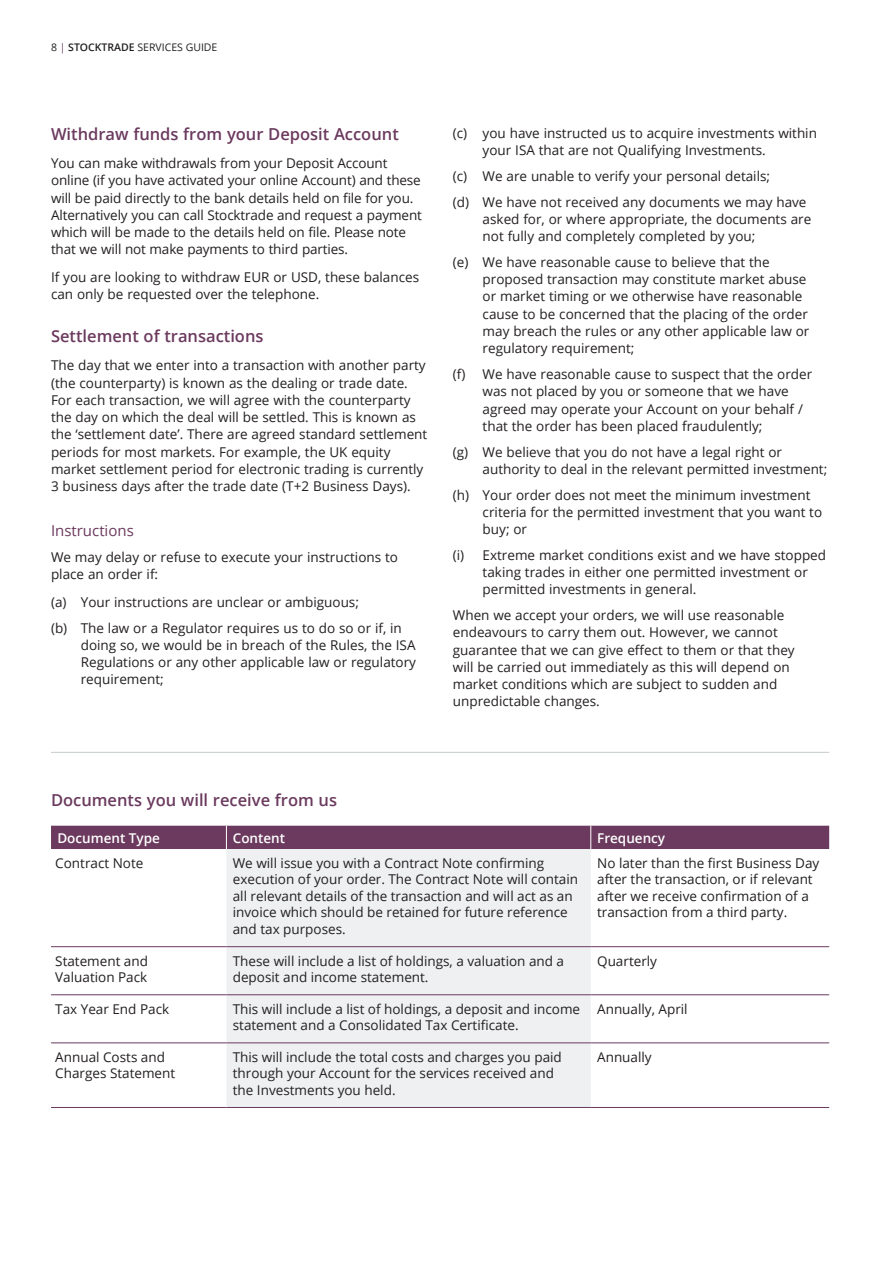
<style>
.page{position:relative;width:893px;height:1263px;background:#fff}
.page>*{position:absolute;margin:0;border:0;box-sizing:border-box;transform-origin:0 0}
.t1{font:600 16.5px "Open Sans";color:#6b3a5e}
.t2{font:15px "Open Sans";color:#6b3a5e}
.t3{font:13.5px/17.2px "Open Sans";color:#231f20}
.t4{font:600 13.5px "Open Sans";color:#fff}
.t5{font:10.5px "Open Sans";color:#231f20}
.s1{color:#6b3a5e}
.s2{font-weight:600}
</style>
<div class="page">
<svg style="left:51px;top:947px;width:778px;height:97px"></svg>
<div style="left:226px;top:849px;width:365px;height:258px;background:#eef0f2"></div>
<div style="left:51px;top:826px;width:778px;height:23px;background:#6b3a5e"></div>
<hr style="left:51px;top:946px;width:175px;height:1px;background:#6b3a5e">
<hr style="left:226px;top:946px;width:365px;height:1px;background:#6b3a5e">
<hr style="left:591px;top:946px;width:238px;height:1px;background:#6b3a5e">
<hr style="left:51px;top:994px;width:175px;height:1px;background:#6b3a5e">
<hr style="left:226px;top:994px;width:365px;height:1px;background:#6b3a5e">
<hr style="left:591px;top:994px;width:238px;height:1px;background:#6b3a5e">
<hr style="left:51px;top:1042px;width:175px;height:1px;background:#6b3a5e">
<hr style="left:226px;top:1042px;width:365px;height:1px;background:#6b3a5e">
<hr style="left:591px;top:1042px;width:238px;height:1px;background:#6b3a5e">
<hr style="left:51px;top:1107px;width:175px;height:1px;background:#6b3a5e">
<hr style="left:226px;top:1107px;width:365px;height:1px;background:#6b3a5e">
<hr style="left:591px;top:1107px;width:238px;height:1px;background:#6b3a5e">
<hr style="left:51px;top:752px;width:778px;height:1px;background:#c5cbcf">
<p class="t5" style="left:51px;top:40px;width:168px">8 <span class="s1">|</span> <span class="s2">STOCKTRADE</span> SERVICES GUIDE</p>
<p class="t1" style="left:51px;top:123px;width:349px">Withdraw funds from your Deposit Account</p>
<p class="t3" style="left:51px;top:154px;width:372px">You can make withdrawals from your Deposit Account online (if you have activated your online Account) and these will be paid directly to the bank details held on file for you.<br>Alternatively you can call Stocktrade and request a payment which will be made to the details held on file. Please note that we will not make payments to third parties.</p>
<p class="t3" style="left:51px;top:268px;width:370px">If you are looking to withdraw EUR or USD, these balances can only be requested over the telephone.</p>
<p class="t1" style="left:51px;top:325px;width:214px">Settlement of transactions</p>
<p class="t3" style="left:51px;top:356px;width:378px">The day that we enter into a transaction with another party (the counterparty) is known as the dealing or trade date.<br>For each transaction, we will agree with the counterparty the day on which the deal will be settled. This is known as the ‘settlement date’. There are agreed standard settlement periods for most markets. For example, the UK equity market settlement period for electronic trading is currently 3 business days after the trade date (T+2 Business Days).</p>
<p class="t2" style="left:51px;top:520px;width:84px">Instructions</p>
<p class="t3" style="left:51px;top:548px;width:348px">We may delay or refuse to execute your instructions to place an order if:</p>
<p class="t3" style="left:51px;top:589px;width:352px;line-height:25.8px">(a) Your instructions are unclear or ambiguous;<br>(b) The law or a Regulator requires us to do so or if, in</p>
<p class="t3" style="left:81px;top:636px;width:337px;text-align:justify">doing so, we would be in breach of the Rules, the ISA Regulations or any other applicable law or regulatory requirement;</p>
<p class="t3" style="left:483px;top:124px;width:336px;text-indent:-30px">(c) you have instructed us to acquire investments within your ISA that are not Qualifying Investments.</p>
<p class="t3" style="left:453px;top:163px;width:355px;line-height:25.8px">(c) We are unable to verify your personal details;<br>(d) We have not received any documents we may have</p>
<p class="t3" style="left:483px;top:210px;width:330px">asked for, or where appropriate, the documents are not fully and completely completed by you;</p>
<p class="t3" style="left:483px;top:253px;width:328px;text-indent:-30px">(e) We have reasonable cause to believe that the proposed transaction may constitute market abuse or market timing or we otherwise have reasonable cause to be concerned that the placing of the order may breach the rules or any other applicable law or regulatory requirement;</p>
<p class="t3" style="left:483px;top:365px;width:331px;text-indent:-30px">(f) We have reasonable cause to suspect that the order was not placed by you or someone that we have agreed may operate your Account on your behalf / that the order has been placed fraudulently;</p>
<p class="t3" style="left:483px;top:443px;width:346px;text-indent:-30px">(g) We believe that you do not have a legal right or authority to deal in the relevant permitted investment;</p>
<p class="t3" style="left:483px;top:486px;width:341px;text-indent:-30px">(h) Your order does not meet the minimum investment criteria for the permitted investment that you want to buy; or</p>
<p class="t3" style="left:483px;top:546px;width:345px;text-indent:-30px">(i) Extreme market conditions exist and we have stopped taking trades in either one permitted investment or permitted investments in general.</p>
<p class="t3" style="left:453px;top:606px;width:343px">When we accept your orders, we will use reasonable endeavours to carry them out. However, we cannot guarantee that we can give effect to them or that they will be carried out immediately as this will depend on market conditions which are subject to sudden and unpredictable changes.</p>
<p class="t1" style="left:51px;top:789px;width:288px">Documents you will receive from us</p>
<p class="t4" style="left:57px;top:828px;width:104px">Document Type</p>
<p class="t4" style="left:233px;top:828px;width:54px">Content</p>
<p class="t4" style="left:597px;top:828px;width:70px">Frequency</p>
<p class="t3" style="left:55px;top:854px;width:90px">Contract Note</p>
<p class="t3" style="left:233px;top:854px;width:347px;line-height:16.5px">We will issue you with a Contract Note confirming execution of your order. The Contract Note will contain all relevant details of the transaction and will act as an invoice which should be retained for future reference and tax purposes.</p>
<p class="t3" style="left:597px;top:854px;width:224px;line-height:16.5px">No later than the first Business Day after the transaction, or if relevant after we receive confirmation of a transaction from a third party.</p>
<p class="t3" style="left:55px;top:952px;width:94px;line-height:16.5px">Statement and<br>Valuation Pack</p>
<p class="t3" style="left:233px;top:952px;width:333px;line-height:16.5px">These will include a list of holdings, a valuation and a deposit and income statement.</p>
<p class="t3" style="left:597px;top:952px;width:61px">Quarterly</p>
<p class="t3" style="left:55px;top:1000px;width:115px">Tax Year End Pack</p>
<p class="t3" style="left:233px;top:1000px;width:349px;line-height:16.5px">This will include a list of holdings, a deposit and income statement and a Consolidated Tax Certificate.</p>
<p class="t3" style="left:597px;top:1000px;width:92px">Annually, April</p>
<p class="t3" style="left:55px;top:1048px;width:121px;line-height:16.5px">Annual Costs and<br>Charges Statement</p>
<p class="t3" style="left:233px;top:1048px;width:331px;line-height:16.5px">This will include the total costs and charges you paid through your Account for the services received and the Investments you held.</p>
<p class="t3" style="left:597px;top:1048px;width:56px">Annually</p>
</div>
